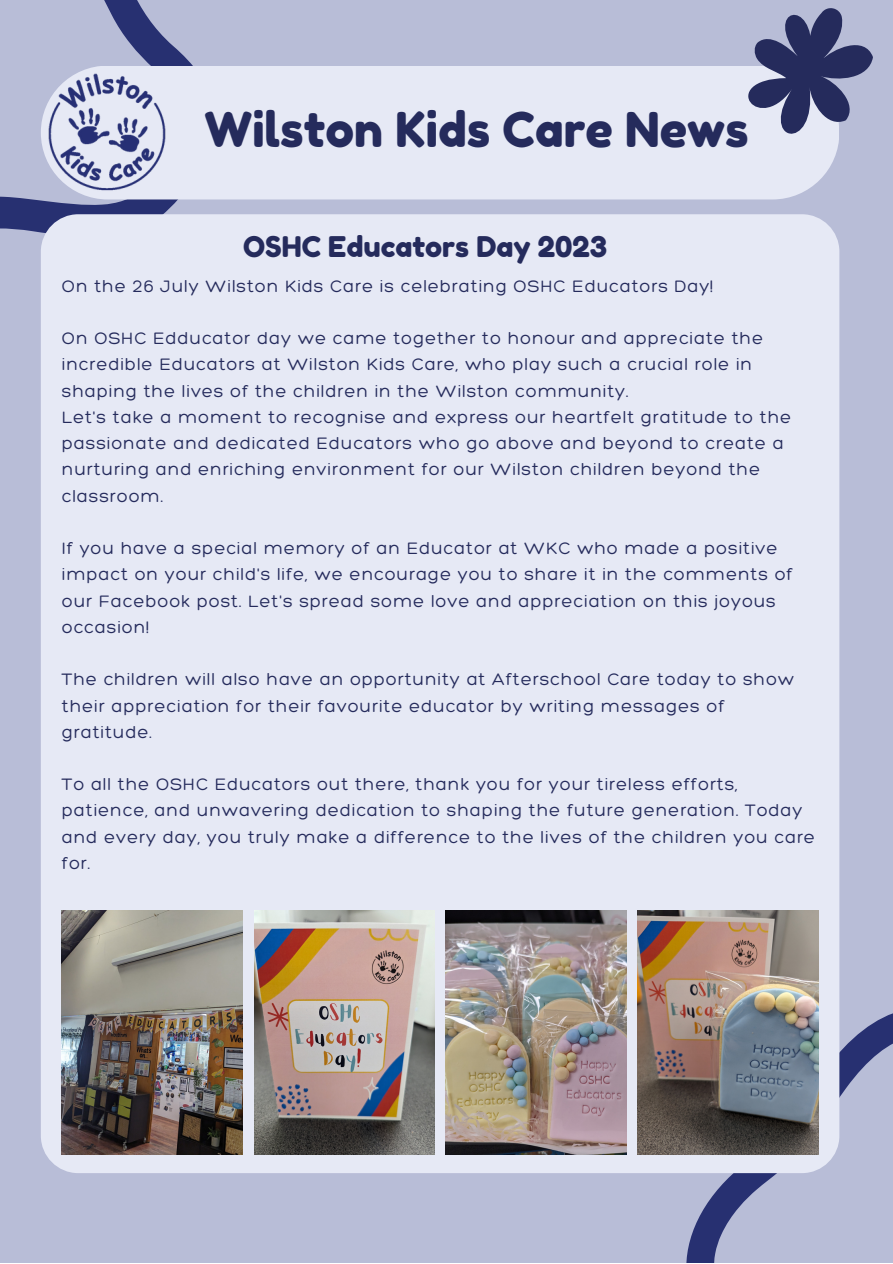
<style>
.page{position:relative;width:893px;height:1264px;background:#fff}
.page>*{position:absolute;margin:0;border:0;box-sizing:border-box;transform-origin:0 0}
.t1{font:48px "Fredoka One";color:#252b5c}
.t2{font:28.5px "Fredoka One";color:#252b5c}
.t3{font:300 18px/26.2px "Hero";letter-spacing:.05em;color:#252b5c}
</style>
<div class="page">
<div style="left:0;top:0;width:892px;height:1262px;background:#b8bdd7"></div>
<svg style="left:0;top:0;width:218px;height:238px"></svg>
<svg style="left:686px;top:936px;width:206px;height:326px"></svg>
<div style="left:41px;top:214px;width:798px;height:959px;background:#e6e9f5;border-radius:37px"></div>
<img style="left:62px;top:910px;width:181px;height:244px">
<img style="left:254px;top:910px;width:180px;height:244px">
<img style="left:445px;top:910px;width:181px;height:244px">
<img style="left:637px;top:910px;width:181px;height:244px">
<div style="left:41px;top:66px;width:798px;height:133px;background:#e6e9f5;border-radius:67px"></div>
<svg style="left:748px;top:8px;width:124px;height:147px"></svg>
<img style="left:41px;top:67px;width:132px;height:133px">
<p class="t1" style="left:204px;top:100px;width:545px">Wilston Kids Care News</p>
<p class="t2" style="left:243px;top:229px;width:365px">OSHC Educators Day 2023</p>
<p class="t3" style="left:62px;top:272px;width:653px">On the 26 July Wilston Kids Care is celebrating OSHC Educators Day!</p>
<p class="t3" style="left:62px;top:325px;width:702px">On OSHC Edducator day we came together to honour and appreciate the incredible Educators at Wilston Kids Care, who play such a crucial role in shaping the lives of the children in the Wilston community.</p>
<p class="t3" style="left:62px;top:403px;width:731px">Let's take a moment to recognise and express our heartfelt gratitude to the passionate and dedicated Educators who go above and beyond to create a nurturing and enriching environment for our Wilston children beyond the classroom.</p>
<p class="t3" style="left:62px;top:534px;width:732px">If you have a special memory of an Educator at WKC who made a positive impact on your child's life, we encourage you to share it in the comments of our Facebook post. Let's spread some love and appreciation on this joyous occasion!</p>
<p class="t3" style="left:62px;top:666px;width:733px">The children will also have an opportunity at Afterschool Care today to show their appreciation for their favourite educator by writing messages of gratitude.</p>
<p class="t3" style="left:62px;top:770px;width:754px">To all the OSHC Educators out there, thank you for your tireless efforts, patience, and unwavering dedication to shaping the future generation. Today and every day, you truly make a difference to the lives of the children you care for.</p>
</div>
